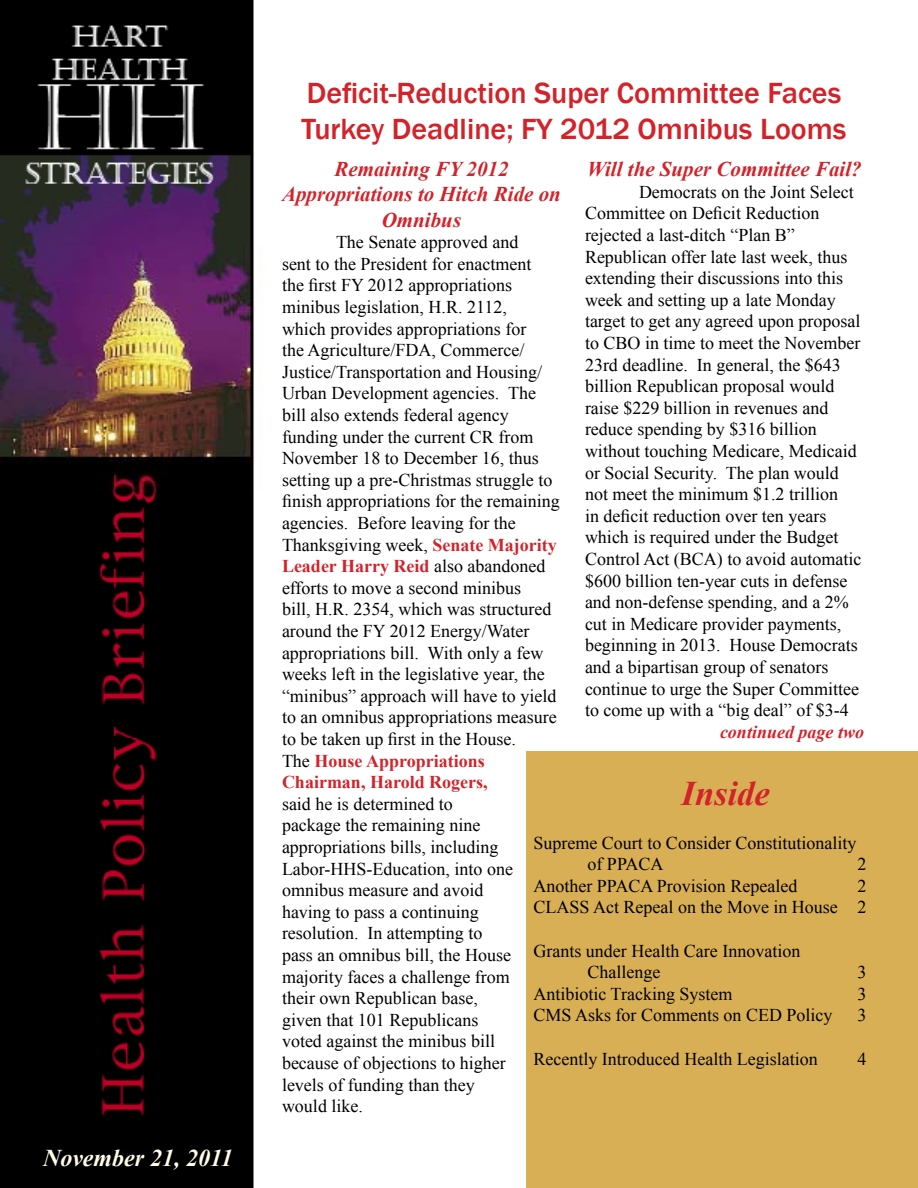
<style>
.page{position:relative;width:918px;height:1188px;background:#fff}
.page>*{position:absolute;margin:0;border:0;box-sizing:border-box;transform-origin:0 0}
.t1{font:italic 700 34.5px "Times New Roman";color:#d2232a}
.t2{font:500 30px/36px "Franklin Gothic";color:#d2232a}
.t3{font:italic 700 24px "Times New Roman";color:#fffde8}
.t4{font:italic 700 21px/25.2px "Times New Roman";color:#d2232a;text-align:center}
.t5{font:18px/21.6px "Times New Roman";color:#000}
.t6{font:italic 700 18px "Times New Roman";color:#d2232a}
.s1{font-weight:700;color:#d2232a}
</style>
<div class="page">
<img style="left:0;top:0;width:254px;height:1187px">
<div style="left:526px;top:752px;width:392px;height:436px;background:#d9af56"></div>
<h3 class="t3" style="left:43px;top:1141px;width:191px">November 21, 2011</h3>
<h2 class="t2" style="left:302px;top:75px;width:546px">Deficit-Reduction Super Committee Faces<br>Turkey Deadline; FY 2012 Omnibus Looms</h2>
<p class="t4" style="left:282px;top:156px;width:280px">Remaining FY 2012<br>Appropriations to Hitch Ride on<br>Omnibus</p>
<p class="t5" style="left:282px;top:231px;width:279px;text-indent:54px">The Senate approved and<br>sent to the President for enactment<br>the first FY 2012 appropriations minibus legislation, H.R. 2112,<br>which provides appropriations for<br>the Agriculture/FDA, Commerce/ Justice/Transportation and Housing/ Urban Development agencies. The bill also extends federal agency funding under the current CR from November 18 to December 16, thus setting up a pre-Christmas struggle to finish appropriations for the remaining agencies. Before leaving for the Thanksgiving week, <span class="s1">Senate Majority Leader Harry Reid</span> also abandoned efforts to move a second minibus<br>bill, H.R. 2354, which was structured around the FY 2012 Energy/Water appropriations bill. With only a few weeks left in the legislative year, the “minibus” approach will have to yield to an omnibus appropriations measure to be taken up first in the House.<br>The <span class="s1">House Appropriations Chairman, Harold Rogers,</span></p>
<p class="t5" style="left:282px;top:793px;width:233px">said he is determined to package the remaining nine appropriations bills, including<br>Labor-HHS-Education, into one omnibus measure and avoid having to pass a continuing resolution. In attempting to pass an omnibus bill, the House majority faces a challenge from their own Republican base, given that 101 Republicans voted against the minibus bill because of objections to higher levels of funding than they would like.</p>
<p class="t4" style="left:587px;top:156px;width:276px">Will the Super Committee Fail?</p>
<p class="t5" style="left:585px;top:181px;width:278px;text-indent:54px">Democrats on the Joint Select Committee on Deficit Reduction rejected a last-ditch “Plan B” Republican offer late last week, thus extending their discussions into this week and setting up a late Monday target to get any agreed upon proposal to CBO in time to meet the November 23rd deadline. In general, the $643 billion Republican proposal would raise $229 billion in revenues and reduce spending by $316 billion without touching Medicare, Medicaid or Social Security. The plan would not meet the minimum $1.2 trillion<br>in deficit reduction over ten years which is required under the Budget Control Act (BCA) to avoid automatic $600 billion ten-year cuts in defense and non-defense spending, and a 2% cut in Medicare provider payments, beginning in 2013. House Democrats and a bipartisan group of senators continue to urge the Super Committee to come up with a “big deal” of $3-4</p>
<p class="t6" style="left:720px;top:719px;width:146px">continued page two</p>
<h1 class="t1" style="left:682px;top:770px;width:90px">Inside</h1>
<p class="t5" style="left:588px;top:831px;width:271px;text-indent:-54px">Supreme Court to Consider Constitutionality of PPACA</p>
<p class="t5" style="left:858px;top:853px;width:10px">2</p>
<p class="t5" style="left:534px;top:875px;width:265px">Another PPACA Provision Repealed</p>
<p class="t5" style="left:534px;top:875px;width:334px;text-align:right">2<br>CLASS Act Repeal on the Move in House 2</p>
<p class="t5" style="left:588px;top:939px;width:214px;text-indent:-54px">Grants under Health Care Innovation<br>Challenge</p>
<p class="t5" style="left:858px;top:961px;width:10px">3</p>
<p class="t5" style="left:534px;top:983px;width:201px">Antibiotic Tracking System</p>
<p class="t5" style="left:858px;top:983px;width:10px">3</p>
<p class="t5" style="left:534px;top:1004px;width:301px">CMS Asks for Comments on CED Policy</p>
<p class="t5" style="left:858px;top:1004px;width:10px">3</p>
<p class="t5" style="left:534px;top:1047px;width:286px">Recently Introduced Health Legislation</p>
<p class="t5" style="left:858px;top:1047px;width:10px">4</p>
</div>
